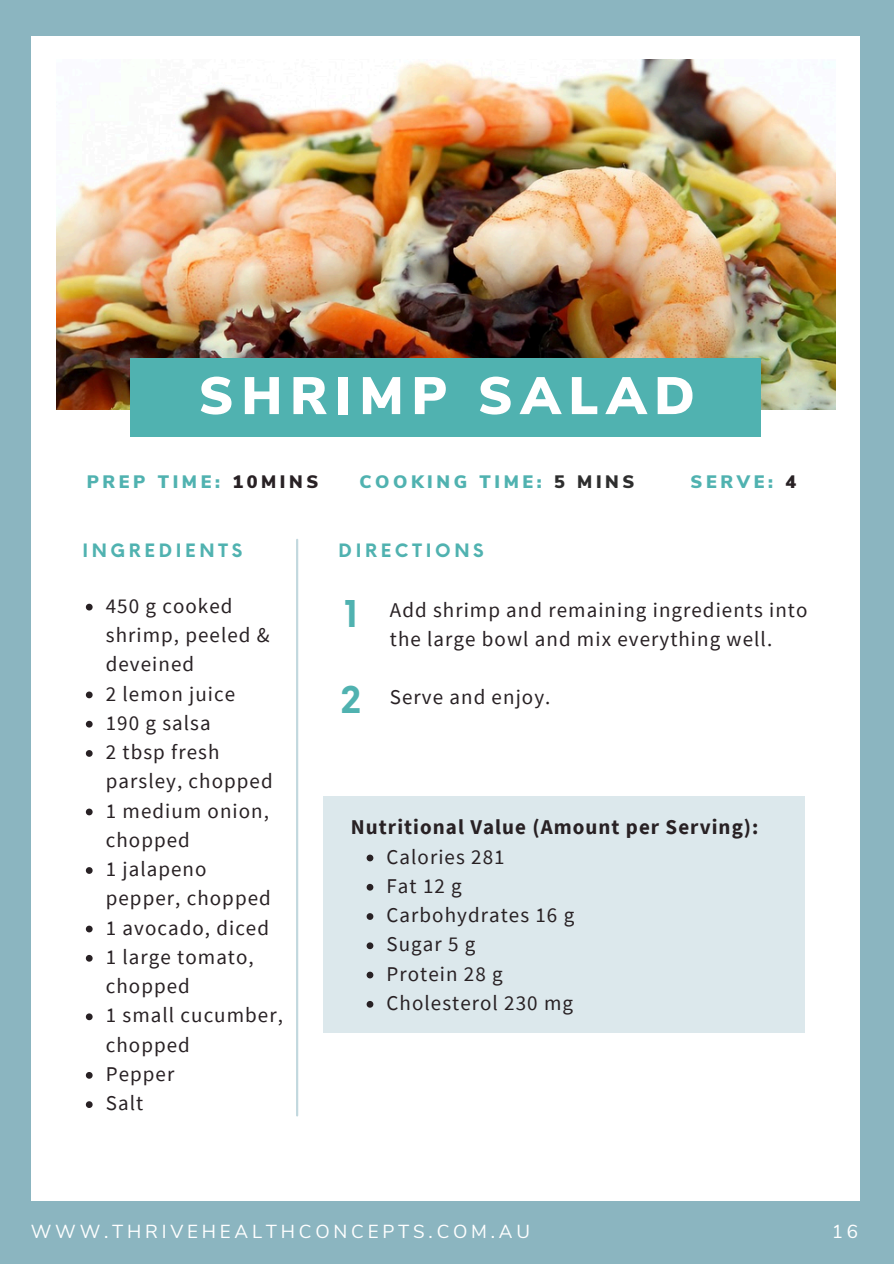
<style>
.page{position:relative;width:894px;height:1264px;background:#fff}
.page>*{position:absolute;margin:0;border:0;box-sizing:border-box;transform-origin:0 0}
.t1{font:900 52.5px "Nunito Sans";letter-spacing:.15em;color:#fff}
.t2{font:700 36px "Neue Einstellung";color:#50b2b0}
.t3{font:21px/29.2px "Source Sans Pro";letter-spacing:.05em;color:#282124}
.t4{font:700 21px "Source Sans Pro";letter-spacing:.05em;color:#282124}
.t5{font:18.75px "Nunito Sans";letter-spacing:.2em;color:#fff}
.t6{font:900 18px "Nunito Sans";letter-spacing:.2em;color:#50b2b0}
.t7{font:700 18px "Neue Einstellung";letter-spacing:.2em;color:#50b2b0}
.s1{color:#282124}
.s2{color:#2e2e2e}
</style>
<div class="page">
<div style="left:0;top:0;width:893px;height:1263px;background:#8bb5c0"></div>
<div style="left:31px;top:36px;width:828px;height:1164px;background:#fff"></div>
<img style="left:57px;top:59px;width:778px;height:350px">
<div style="left:130px;top:358px;width:630px;height:79px;background:#50b2b0"></div>
<div style="left:323px;top:796px;width:481px;height:236px;background:#dce8ec"></div>
<hr style="left:296px;top:540px;width:2px;height:575px;background:#8bb5c0">
<svg style="left:366px;top:854px;width:7px;height:7px"></svg>
<svg style="left:366px;top:883px;width:7px;height:7px"></svg>
<svg style="left:366px;top:913px;width:7px;height:6px"></svg>
<svg style="left:366px;top:942px;width:7px;height:7px"></svg>
<svg style="left:366px;top:971px;width:7px;height:7px"></svg>
<svg style="left:366px;top:1001px;width:7px;height:6px"></svg>
<svg style="left:86px;top:603px;width:7px;height:7px"></svg>
<svg style="left:86px;top:691px;width:7px;height:7px"></svg>
<svg style="left:86px;top:720px;width:7px;height:7px"></svg>
<svg style="left:86px;top:750px;width:7px;height:6px"></svg>
<svg style="left:86px;top:808px;width:7px;height:7px"></svg>
<svg style="left:86px;top:867px;width:7px;height:6px"></svg>
<svg style="left:86px;top:925px;width:7px;height:7px"></svg>
<svg style="left:86px;top:954px;width:7px;height:7px"></svg>
<svg style="left:86px;top:1013px;width:7px;height:7px"></svg>
<svg style="left:86px;top:1072px;width:7px;height:6px"></svg>
<svg style="left:86px;top:1101px;width:7px;height:6px"></svg>
<h4 class="t1" style="left:199px;top:361px;width:497px">SHRIMP SALAD</h4>
<p class="t6" style="left:87px;top:470px;width:233px">PREP TIME: <span class="s1">10MINS</span></p>
<p class="t6" style="left:690px;top:470px;width:107px">SERVE: <span class="s1">4</span></p>
<h1 class="t6" style="left:359px;top:470px;width:276px">COOKING TIME: <span class="s2">5 MINS</span></h1>
<p class="t7" style="left:82px;top:534px;width:161px">INGREDIENTS</p>
<p class="t3" style="left:106px;top:590px;width:165px">450 g cooked shrimp, peeled &amp; deveined</p>
<h4 class="t3" style="left:106px;top:678px;width:131px">2 lemon juice</h4>
<p class="t3" style="left:106px;top:707px;width:106px">190 g salsa</p>
<h3 class="t3" style="left:106px;top:737px;width:168px">2 tbsp fresh parsley, chopped</h3>
<p class="t3" style="left:106px;top:795px;width:165px">1 medium onion, chopped</p>
<h3 class="t3" style="left:106px;top:854px;width:166px">1 jalapeno pepper, chopped</h3>
<h2 class="t3" style="left:106px;top:912px;width:165px">1 avocado, diced</h2>
<p class="t3" style="left:106px;top:941px;width:149px">1 large tomato, chopped</p>
<p class="t3" style="left:106px;top:1000px;width:179px">1 small cucumber, chopped</p>
<p class="t3" style="left:106px;top:1058px;width:70px">Pepper</p>
<p class="t3" style="left:106px;top:1088px;width:39px">Salt</p>
<p class="t7" style="left:338px;top:534px;width:147px">DIRECTIONS</p>
<p class="t2" style="left:344px;top:581px;width:15px">1</p>
<p class="t2" style="left:340px;top:667px;width:22px">2</p>
<p class="t3" style="left:390px;top:595px;width:419px">Add shrimp and remaining ingredients into the large bowl and mix everything well.</p>
<p class="t3" style="left:390px;top:682px;width:162px">Serve and enjoy.</p>
<h4 class="t4" style="left:351px;top:813px;width:409px">Nutritional Value (Amount per Serving):</h4>
<p class="t3" style="left:386px;top:841px;width:119px">Calories 281</p>
<p class="t3" style="left:386px;top:870px;width:77px">Fat 12 g</p>
<p class="t3" style="left:386px;top:900px;width:189px">Carbohydrates 16 g</p>
<p class="t3" style="left:386px;top:929px;width:90px">Sugar 5 g</p>
<p class="t3" style="left:386px;top:958px;width:118px">Protein 28 g</p>
<p class="t3" style="left:386px;top:987px;width:188px">Cholesterol 230 mg</p>
<h4 class="t5" style="left:31px;top:1219px;width:500px">WWW.THRIVEHEALTHCONCEPTS.COM.AU</h4>
<h4 class="t5" style="left:831px;top:1219px;width:28px">16</h4>
</div>
